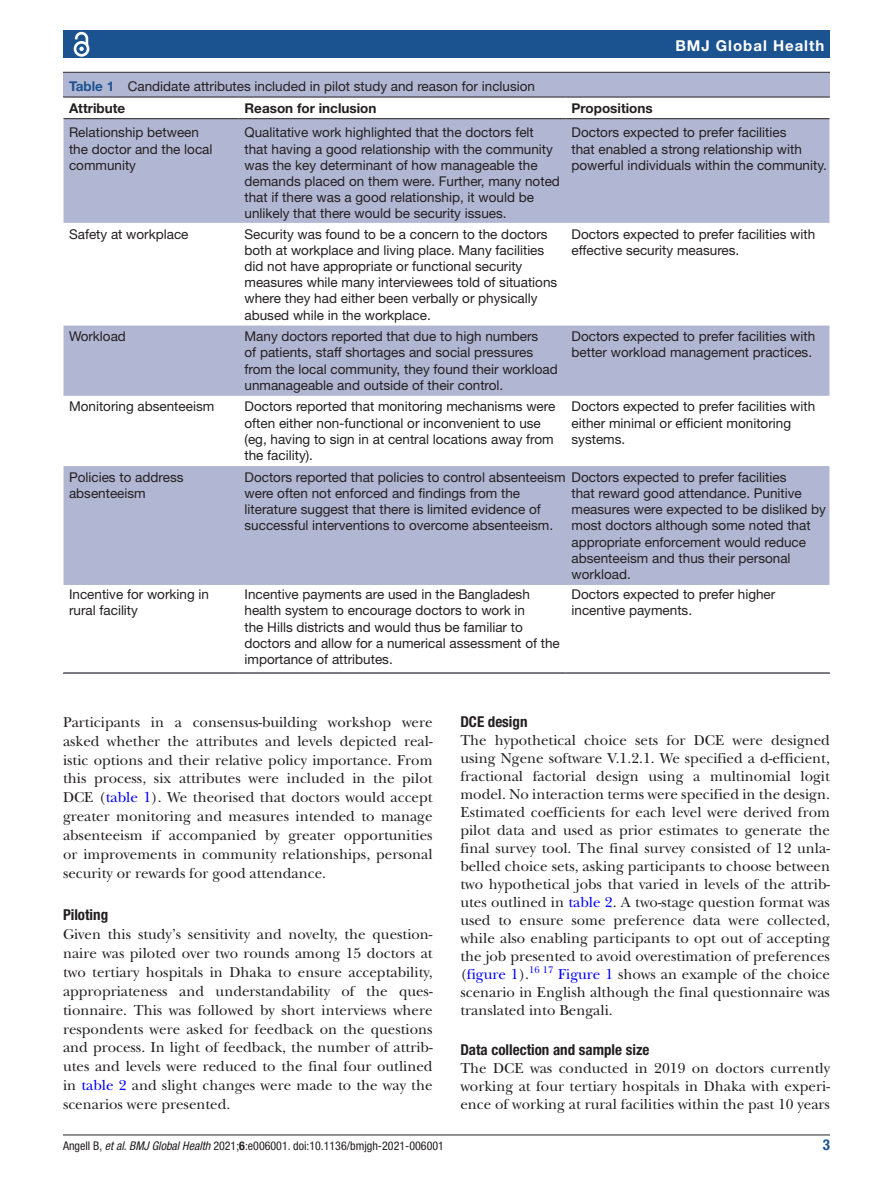
<style>
.page{position:relative;width:893px;height:1191px;background:#fff}
.page>*{position:absolute;margin:0;border:0;box-sizing:border-box;transform-origin:0 0}
.t1{font:15px/18.9px "New Baskerville";color:#231f20;text-align:justify}
.t2{font:700 condensed 15px "Helvetica Neue LT Std";color:#231f20}
.t3{font:700 15px "Helvetica Neue LT Std";letter-spacing:.065em;color:#fff}
.t4{font:700 condensed 15px "Helvetica Neue LT Std";color:#1b5391}
.t5{font:13.5px/16.2px "Helvetica Neue LT Std";color:#231f20}
.t6{font:700 13.5px "Helvetica Neue LT Std";color:#231f20}
.t7{font:condensed 12px "Helvetica Neue LT Std";color:#231f20}
.t8{font:9.9px "New Baskerville";color:#00f}
.s1{font-weight:700;color:#1b5391}
.s2{font-weight:700}
.s3{color:#00f}
.s4{font-style:italic}
</style>
<div class="page">
<hr style="left:63px;top:1134px;width:767px;height:1px;background:#231f20">
<div style="left:63px;top:31px;width:767px;height:27px;background:#1b5391"></div>
<svg style="left:73px;top:31px;width:17px;height:26px"></svg>
<div style="left:63px;top:73px;width:767px;height:600px;background:#b1b7d3"></div>
<hr style="left:63px;top:72px;width:767px;height:1px;background:#231f20">
<svg style="left:64px;top:98px;width:766px;height:574px"></svg>
<hr style="left:63px;top:97px;width:175px;height:1px;background:#231f20">
<hr style="left:63px;top:118px;width:176px;height:1px;background:#231f20">
<hr style="left:238px;top:97px;width:328px;height:1px;background:#231f20">
<hr style="left:238px;top:118px;width:328px;height:1px;background:#231f20">
<hr style="left:566px;top:97px;width:264px;height:1px;background:#231f20">
<hr style="left:566px;top:118px;width:264px;height:1px;background:#231f20">
<hr style="left:63px;top:672px;width:175px;height:1px;background:#231f20">
<hr style="left:238px;top:672px;width:328px;height:1px;background:#231f20">
<hr style="left:566px;top:672px;width:264px;height:1px;background:#231f20">
<svg style="left:63px;top:97px;width:1px;height:22px"></svg>
<hr style="left:63px;top:119px;width:1px;height:104px;background:#fff">
<hr style="left:63px;top:223px;width:1px;height:102px;background:#fff">
<hr style="left:63px;top:325px;width:1px;height:71px;background:#fff">
<hr style="left:63px;top:396px;width:1px;height:70px;background:#fff">
<hr style="left:63px;top:466px;width:1px;height:119px;background:#fff">
<hr style="left:63px;top:585px;width:1px;height:87px;background:#fff">
<p class="t5" style="left:69px;top:75px;width:468px;line-height:22px"><span class="s1">Table 1</span> Candidate attributes included in pilot study and reason for inclusion<br><span class="s2">Attribute</span></p>
<p class="t6" style="left:244px;top:99px;width:133px">Reason for inclusion</p>
<p class="t6" style="left:571px;top:99px;width:83px">Propositions</p>
<p class="t3" style="left:675px;top:36px;width:150px">BMJ Global Health</p>
<p class="t5" style="left:69px;top:124px;width:145px">Relationship between the doctor and the local community</p>
<p class="t5" style="left:244px;top:124px;width:317px">Qualitative work highlighted that the doctors felt that having a good relationship with the community was the key determinant of how manageable the demands placed on them were. Further, many noted that if there was a good relationship, it would be unlikely that there would be security issues.</p>
<p class="t5" style="left:571px;top:124px;width:257px">Doctors expected to prefer facilities<br>that enabled a strong relationship with powerful individuals within the community.</p>
<p class="t5" style="left:69px;top:225px;width:121px">Safety at workplace</p>
<p class="t5" style="left:244px;top:225px;width:314px">Security was found to be a concern to the doctors both at workplace and living place. Many facilities did not have appropriate or functional security measures while many interviewees told of situations where they had either been verbally or physically abused while in the workplace.</p>
<p class="t5" style="left:571px;top:225px;width:245px">Doctors expected to prefer facilities with effective security measures.</p>
<p class="t5" style="left:69px;top:328px;width:58px">Workload</p>
<p class="t5" style="left:244px;top:328px;width:315px">Many doctors reported that due to high numbers<br>of patients, staff shortages and social pressures from the local community, they found their workload unmanageable and outside of their control.</p>
<p class="t5" style="left:571px;top:328px;width:245px">Doctors expected to prefer facilities with better workload management practices.</p>
<p class="t5" style="left:69px;top:398px;width:147px">Monitoring absenteeism</p>
<p class="t5" style="left:244px;top:398px;width:312px">Doctors reported that monitoring mechanisms were often either non-functional or inconvenient to use (eg, having to sign in at central locations away from the facility).</p>
<p class="t5" style="left:571px;top:398px;width:245px">Doctors expected to prefer facilities with either minimal or efficient monitoring systems.</p>
<p class="t5" style="left:69px;top:468px;width:116px">Policies to address absenteeism</p>
<p class="t5" style="left:244px;top:468px;width:543px">Doctors reported that policies to control absenteeism Doctors expected to prefer facilities were often not enforced and findings from the<br>literature suggest that there is limited evidence of<br>successful interventions to overcome absenteeism.</p>
<p class="t5" style="left:571px;top:485px;width:256px">that reward good attendance. Punitive measures were expected to be disliked by most doctors although some noted that appropriate enforcement would reduce absenteeism and thus their personal workload.</p>
<p class="t5" style="left:69px;top:586px;width:141px">Incentive for working in rural facility</p>
<p class="t5" style="left:244px;top:586px;width:317px">Incentive payments are used in the Bangladesh health system to encourage doctors to work in<br>the Hills districts and would thus be familiar to doctors and allow for a numerical assessment of the importance of attributes.</p>
<p class="t5" style="left:571px;top:586px;width:205px">Doctors expected to prefer higher incentive payments.</p>
<p class="t1" style="left:63px;top:712px;width:371px">Participants in a consensus-building workshop were asked whether the attributes and levels depicted real&shy;istic options and their relative policy importance. From this process, six attributes were included in the pilot DCE (<span class="s3">table 1</span>). We theorised that doctors would accept greater monitoring and measures intended to manage absenteeism if accompanied by greater opportunities or improvements in community relationships, personal security or rewards for good attendance.</p>
<p class="t2" style="left:63px;top:905px;width:47px">Piloting</p>
<p class="t1" style="left:63px;top:925px;width:371px">Given this study’s sensitivity and novelty, the question&shy;naire was piloted over two rounds among 15 doctors at two tertiary hospitals in Dhaka to ensure acceptability, appropriateness and understandability of the ques&shy;tionnaire. This was followed by short interviews where respondents were asked for feedback on the questions and process. In light of feedback, the number of attrib&shy;utes and levels were reduced to the final four outlined in <span class="s3">table 2</span> and slight changes were made to the way the scenarios were presented.</p>
<p class="t2" style="left:460px;top:713px;width:69px">DCE design</p>
<p class="t1" style="left:460px;top:731px;width:371px;line-height:18px">The hypothetical choice sets for DCE were designed using Ngene software V.1.2.1. We specified a d-efficient, fractional factorial design using a multinomial logit model. No interaction terms were specified in the design.<br>Estimated coefficients for each level were derived from pilot data and used as prior estimates to generate the final survey tool. The final survey consisted of 12 unla&shy;belled choice sets, asking participants to choose between two hypothetical jobs that varied in levels of the attrib&shy;utes outlined in <span class="s3">table 2</span>. A two-stage question format was used to ensure some preference data were collected, while also enabling participants to opt out of accepting the job presented to avoid overestimation of preferences (<span class="s3">figure 1</span>).</p>
<p class="t8" style="left:529px;top:963px;width:25px">16 17</p>
<p class="t1" style="left:460px;top:965px;width:371px;line-height:18px;text-indent:98px"><span class="s3">Figure 1</span> shows an example of the choice scenario in English although the final questionnaire was translated into Bengali.</p>
<p class="t2" style="left:460px;top:1041px;width:190px">Data collection and sample size</p>
<p class="t1" style="left:460px;top:1059px;width:371px;line-height:18px">The DCE was conducted in 2019 on doctors currently working at four tertiary hospitals in Dhaka with experi&shy;ence of working at rural facilities within the past 10 years</p>
<p class="t7" style="left:63px;top:1138px;width:382px">Angell B, <span class="s4">et al</span>. <span class="s4">BMJ Global Health</span> 2021;<span class="s2">6</span>:e006001. doi:10.1136/bmjgh-2021-006001</p>
<p class="t4" style="left:823px;top:1135px;width:9px">3</p>
</div>
